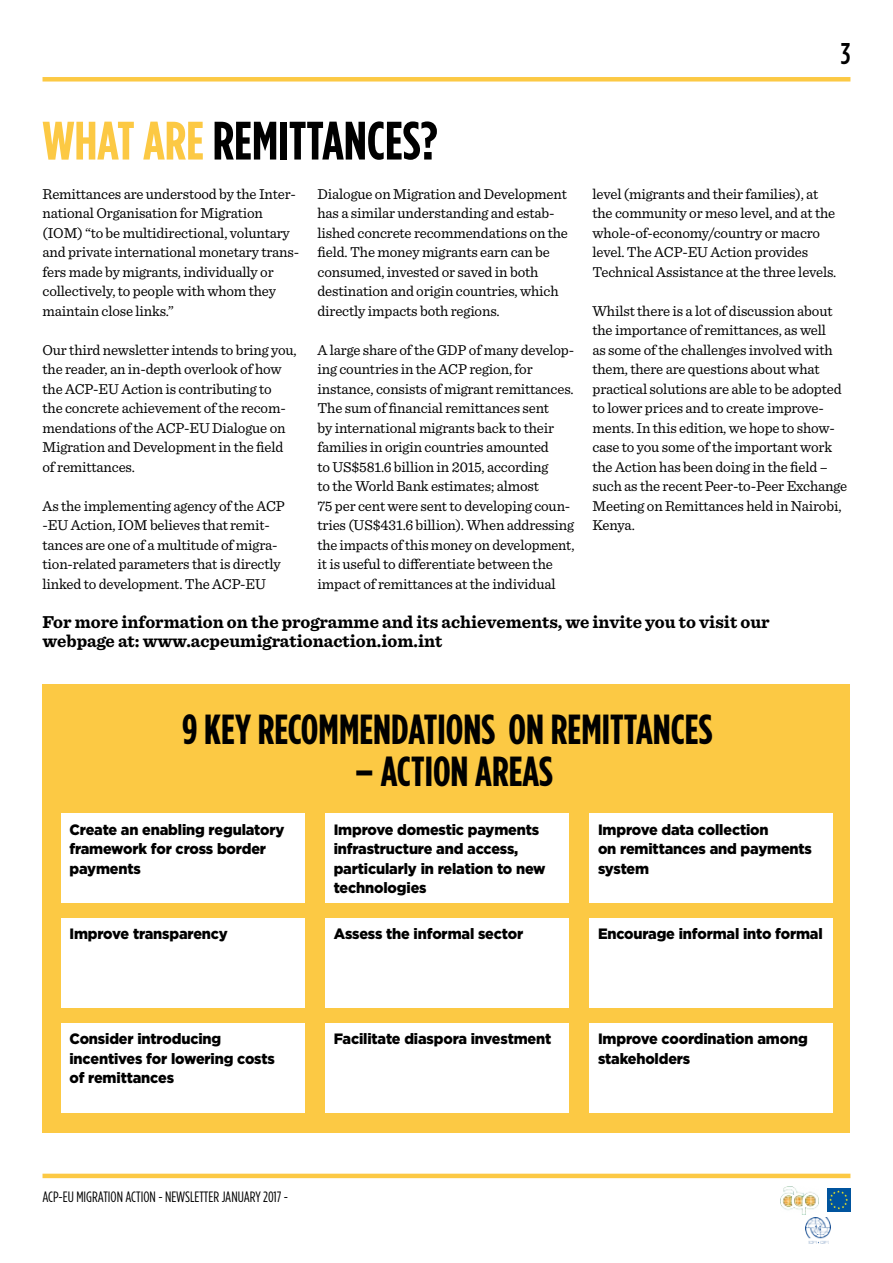
<style>
.page{position:relative;width:893px;height:1263px;background:#fff}
.page>*{position:absolute;margin:0;border:0;box-sizing:border-box;transform-origin:0 0}
.t1{font:700 54px "Gotham Condensed";color:#000}
.t2{font:700 42px "Gotham Condensed";color:#000}
.t3{font:500 30px "Gotham Condensed";color:#000}
.t4{font:700 18px/19.5px "Sentinel";color:#000}
.t5{font:15px/19.5px "Sentinel";letter-spacing:-.01em;color:#000}
.t6{font:900 15px/19.5px "Gotham";letter-spacing:-.01em;color:#000;scale:.96 1}
.t7{font:15px "Gotham Condensed";color:#000}
.s1{color:#fcc944}
</style>
<div class="page">
<div style="left:43px;top:684px;width:807px;height:448px;background:#fcc944"></div>
<hr style="left:43px;top:1174px;width:807px;height:4px;background:#fcc944">
<div style="left:43px;top:77px;width:807px;height:5px;background:#fcc944"></div>
<div style="left:827px;top:1188px;width:23px;height:23px;background:#00549e"></div>
<svg style="left:829px;top:1190px;width:19px;height:19px"></svg>
<img style="left:780px;top:1186px;width:38px;height:28px">
<img style="left:806px;top:1218px;width:25px;height:26px">
<div style="left:61px;top:814px;width:244px;height:89px;background:#fff"></div>
<div style="left:325px;top:814px;width:244px;height:89px;background:#fff"></div>
<div style="left:589px;top:814px;width:244px;height:89px;background:#fff"></div>
<div style="left:61px;top:918px;width:244px;height:89px;background:#fff"></div>
<div style="left:325px;top:918px;width:244px;height:89px;background:#fff"></div>
<div style="left:589px;top:918px;width:244px;height:89px;background:#fff"></div>
<div style="left:61px;top:1023px;width:244px;height:89px;background:#fff"></div>
<div style="left:325px;top:1023px;width:244px;height:89px;background:#fff"></div>
<div style="left:589px;top:1023px;width:244px;height:89px;background:#fff"></div>
<h3 class="t3" style="left:841px;top:37px;width:11px">3</h3>
<h1 class="t1" style="left:43px;top:110px;width:397px"><span class="s1">WHAT ARE</span> REMITTANCES?</h1>
<p class="t5" style="left:43px;top:183px;width:258px">Remittances are understood by the Inter&shy;national Organisation for Migration (IOM) “to be multidirectional, voluntary and private international monetary trans&shy;fers made by migrants, individually or collectively, to people with whom they maintain close links.”</p>
<p class="t5" style="left:43px;top:339px;width:256px">Our third newsletter intends to bring you, the reader, an in-depth overlook of how the ACP-EU Action is contributing to<br>the concrete achievement of the recom&shy;mendations of the ACP-EU Dialogue on Migration and Development in the field of remittances.</p>
<p class="t5" style="left:43px;top:495px;width:244px">As the implementing agency of the ACP -EU Action, IOM believes that remit&shy;tances are one of a multitude of migra&shy;tion-related parameters that is directly linked to development. The ACP-EU</p>
<p class="t5" style="left:317px;top:183px;width:252px">Dialogue on Migration and Development has a similar understanding and estab&shy;lished concrete recommendations on the field. The money migrants earn can be consumed, invested or saved in both destination and origin countries, which directly impacts both regions.</p>
<p class="t5" style="left:317px;top:339px;width:258px">A large share of the GDP of many develop&shy;ing countries in the ACP region, for instance, consists of migrant remittances.<br>The sum of financial remittances sent<br>by international migrants back to their families in origin countries amounted<br>to US$581.6 billion in 2015, according<br>to the World Bank estimates; almost<br>75 per cent were sent to developing coun&shy;tries (US$431.6 billion). When addressing the impacts of this money on development, it is useful to differentiate between the impact of remittances at the individual</p>
<p class="t5" style="left:592px;top:183px;width:245px">level (migrants and their families), at the community or meso level, and at the whole-of-economy/country or macro level. The ACP-EU Action provides Technical Assistance at the three levels.</p>
<p class="t5" style="left:592px;top:300px;width:256px">Whilst there is a lot of discussion about the importance of remittances, as well<br>as some of the challenges involved with them, there are questions about what practical solutions are able to be adopted to lower prices and to create improve&shy;ments. In this edition, we hope to show&shy;case to you some of the important work the Action has been doing in the field – such as the recent Peer-to-Peer Exchange Meeting on Remittances held in Nairobi, Kenya.</p>
<p class="t4" style="left:43px;top:611px;width:729px">For more information on the programme and its achievements, we invite you to visit our webpage at: www.acpeumigrationaction.iom.int</p>
<h2 class="t2" style="left:182px;top:706px;width:532px">9 KEY RECOMMENDATIONS ON REMITTANCES</h2>
<h2 class="t2" style="left:355px;top:748px;width:200px">– ACTION AREAS</h2>
<p class="t6" style="left:69px;top:819px;width:225px">Create an enabling regulatory framework for cross border payments</p>
<p class="t6" style="left:334px;top:819px;width:222px">Improve domestic payments infrastructure and access, particularly in relation to new technologies</p>
<p class="t6" style="left:598px;top:819px;width:224px">Improve data collection<br>on remittances and payments system</p>
<p class="t6" style="left:69px;top:924px;width:167px">Improve transparency</p>
<p class="t6" style="left:334px;top:924px;width:199px">Assess the informal sector</p>
<p class="t6" style="left:598px;top:924px;width:236px">Encourage informal into formal</p>
<p class="t6" style="left:69px;top:1029px;width:215px">Consider introducing incentives for lowering costs of remittances</p>
<p class="t6" style="left:334px;top:1029px;width:228px">Facilitate diaspora investment</p>
<p class="t6" style="left:598px;top:1029px;width:220px">Improve coordination among stakeholders</p>
<p class="t7" style="left:43px;top:1189px;width:247px">ACP-EU MIGRATION ACTION - NEWSLETTER JANUARY 2017 -</p>
</div>
